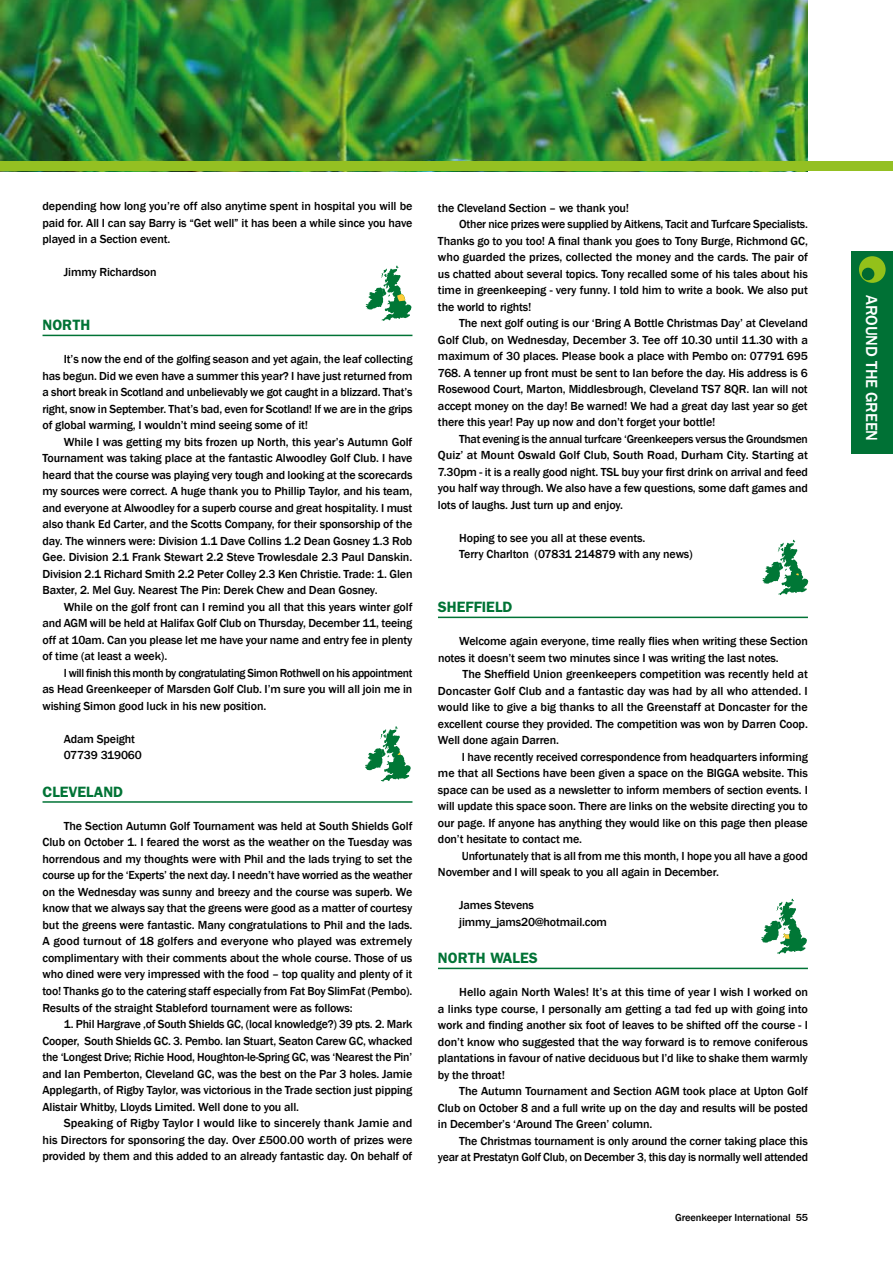
<style>
.page{position:relative;width:893px;height:1263px;background:#fff}
.page>*{position:absolute;margin:0;border:0;box-sizing:border-box;transform-origin:0 0}
.t1{font:500 16.5px "Franklin Gothic";letter-spacing:-.005em;color:#fff}
.t2{font:600 15px "Franklin Gothic";color:#007335}
.t3{font:500 12px/16.5px "Franklin Gothic";letter-spacing:-.01em;color:#000;text-align:justify}
.t4{font:500 12px/16.5px "Franklin Gothic";letter-spacing:-.01em;color:#000;text-align:justify;scale:.96 1}
.t5{font:500 10.5px "Franklin Gothic";letter-spacing:-.01em;color:#000}
</style>
<div class="page">
<img style="left:1px;top:0;width:807px;height:162px">
<div style="left:852px;top:251px;width:41px;height:202px;background:#007135"></div>
<div style="left:859px;top:256px;width:26px;height:27px;background:#93c11a;border-radius:50%"></div>
<div style="left:862px;top:268px;width:12px;height:12px;background:#006930;border-radius:50%"></div>
<div style="left:0;top:162px;width:893px;height:9px;background:#94c022"></div>
<hr style="left:43px;top:335px;width:369px;height:1px;background:#007335">
<hr style="left:43px;top:801px;width:369px;height:2px;background:#007335">
<svg style="left:366px;top:266px;width:45px;height:55px"></svg>
<svg style="left:365px;top:726px;width:46px;height:56px"></svg>
<hr style="left:438px;top:617px;width:370px;height:1px;background:#007335">
<hr style="left:438px;top:968px;width:370px;height:1px;background:#007335">
<svg style="left:762px;top:540px;width:46px;height:55px"></svg>
<svg style="left:761px;top:899px;width:46px;height:55px"></svg>
<p class="t3" style="left:43px;top:198px;width:372px">depending how long you’re off also anytime spent in hospital you will be paid for. All I can say Barry is “Get well” it has been a while since you have played in a Section event.</p>
<p class="t3" style="left:64px;top:264px;width:94px">Jimmy Richardson</p>
<p class="t2" style="left:43px;top:316px;width:21px">NORTH</p>
<p class="t3" style="left:43px;top:351px;width:372px;text-indent:21px">It’s now the end of the golfing season and yet again, the leaf collecting has begun. Did we even have a summer this year? I have just returned from a short break in Scotland and unbelievably we got caught in a blizzard. That’s right, snow in September. That’s bad, even for Scotland! If we are in the grips of global warming, I wouldn’t mind seeing some of it!</p>
<p class="t3" style="left:43px;top:434px;width:371px;text-indent:21px">While I was getting my bits frozen up North, this year’s Autumn Golf Tournament was taking place at the fantastic Alwoodley Golf Club. I have heard that the course was playing very tough and looking at the scorecards my sources were correct. A huge thank you to Phillip Taylor, and his team, and everyone at Alwoodley for a superb course and great hospitality. I must also thank Ed Carter, and the Scotts Company, for their sponsorship of the day. The winners were: Division 1.1 Dave Collins 1.2 Dean Gosney 1.3 Rob Gee. Division 2.1 Frank Stewart 2.2 Steve Trowlesdale 2.3 Paul Danskin.<br>Division 2.1 Richard Smith 2.2 Peter Colley 2.3 Ken Christie. Trade: 1. Glen Baxter, 2. Mel Guy. Nearest The Pin: Derek Chew and Dean Gosney.</p>
<p class="t3" style="left:43px;top:599px;width:371px;text-indent:21px">While on the golf front can I remind you all that this years winter golf and AGM will be held at Halifax Golf Club on Thursday, December 11, teeing off at 10am. Can you please let me have your name and entry fee in plenty of time (at least a week).</p>
<p class="t4" style="left:43px;top:665px;width:387px;text-indent:21px">I will finish this month by congratulating Simon Rothwell on his appointment as Head Greenkeeper of Marsden Golf Club. I’m sure you will all join me in wishing Simon good luck in his new position.</p>
<p class="t3" style="left:64px;top:731px;width:80px">Adam Speight<br>07739 319060</p>
<p class="t2" style="left:43px;top:783px;width:20px">CLEVELAND</p>
<p class="t3" style="left:43px;top:818px;width:371px;text-indent:21px">The Section Autumn Golf Tournament was held at South Shields Golf Club on October 1. I feared the worst as the weather on the Tuesday was horrendous and my thoughts were with Phil and the lads trying to set the course up for the ‘Experts’ the next day. I needn’t have worried as the weather on the Wednesday was sunny and breezy and the course was superb. We know that we always say that the greens were good as a matter of courtesy but the greens were fantastic. Many congratulations to Phil and the lads.<br>A good turnout of 18 golfers and everyone who played was extremely complimentary with their comments about the whole course. Those of us who dined were very impressed with the food – top quality and plenty of it too! Thanks go to the catering staff especially from Fat Boy SlimFat (Pembo).<br>Results of the straight Stableford tournament were as follows:</p>
<p class="t3" style="left:43px;top:1016px;width:371px;text-indent:21px">1. Phil Hargrave ,of South Shields GC, (local knowledge?) 39 pts. 2. Mark Cooper, South Shields GC. 3. Pembo. Ian Stuart, Seaton Carew GC, whacked the ‘Longest Drive; Richie Hood, Houghton-le-Spring GC, was ‘Nearest the Pin’ and Ian Pemberton, Cleveland GC, was the best on the Par 3 holes. Jamie Applegarth, of Rigby Taylor, was victorious in the Trade section just pipping Alistair Whitby, Lloyds Limited. Well done to you all.</p>
<p class="t3" style="left:43px;top:1115px;width:371px;text-indent:21px">Speaking of Rigby Taylor I would like to sincerely thank Jamie and his Directors for sponsoring the day. Over £500.00 worth of prizes were provided by them and this added to an already fantastic day. On behalf of</p>
<p class="t3" style="left:438px;top:200px;width:193px">the Cleveland Section – we thank you!</p>
<p class="t3" style="left:459px;top:216px;width:350px">Other nice prizes were supplied by Aitkens, Tacit and Turfcare Specialists.</p>
<p class="t3" style="left:438px;top:233px;width:371px">Thanks go to you too! A final thank you goes to Tony Burge, Richmond GC,</p>
<p class="t3" style="left:438px;top:249px;width:371px">who guarded the prizes, collected the money and the cards. The pair of</p>
<p class="t3" style="left:438px;top:266px;width:371px">us chatted about several topics. Tony recalled some of his tales about his</p>
<p class="t3" style="left:438px;top:282px;width:371px">time in greenkeeping - very funny. I told him to write a book. We also put</p>
<p class="t3" style="left:438px;top:299px;width:95px">the world to rights!</p>
<p class="t3" style="left:459px;top:315px;width:350px">The next golf outing is our ‘Bring A Bottle Christmas Day’ at Cleveland</p>
<p class="t3" style="left:438px;top:332px;width:371px">Golf Club, on Wednesday, December 3. Tee off 10.30 until 11.30 with a</p>
<p class="t3" style="left:438px;top:348px;width:371px">maximum of 30 places. Please book a place with Pembo on: 07791 695</p>
<p class="t3" style="left:438px;top:365px;width:371px">768. A tenner up front must be sent to Ian before the day. His address is 6</p>
<p class="t3" style="left:438px;top:381px;width:371px">Rosewood Court, Marton, Middlesbrough, Cleveland TS7 8QR. Ian will not</p>
<p class="t3" style="left:438px;top:398px;width:371px">accept money on the day! Be warned! We had a great day last year so get</p>
<p class="t3" style="left:438px;top:414px;width:279px">there this year! Pay up now and don’t forget your bottle!</p>
<p class="t3" style="left:459px;top:431px;width:350px">That evening is the annual turfcare ‘Greenkeepers versus the Groundsmen</p>
<p class="t3" style="left:438px;top:447px;width:371px">Quiz’ at Mount Oswald Golf Club, South Road, Durham City. Starting at</p>
<p class="t3" style="left:438px;top:464px;width:371px">7.30pm - it is a really good night. TSL buy your first drink on arrival and feed</p>
<p class="t3" style="left:438px;top:480px;width:371px">you half way through. We also have a few questions, some daft games and</p>
<p class="t3" style="left:438px;top:497px;width:187px">lots of laughs. Just turn up and enjoy.</p>
<p class="t3" style="left:459px;top:530px;width:235px">Hoping to see you all at these events.<br>Terry Charlton (07831 214879 with any news)</p>
<p class="t2" style="left:438px;top:598px;width:18px">SHEFFIELD</p>
<p class="t3" style="left:438px;top:633px;width:371px;text-indent:21px">Welcome again everyone, time really flies when writing these Section notes it doesn’t seem two minutes since I was writing the last notes.</p>
<p class="t3" style="left:438px;top:666px;width:371px;text-indent:25px">The Sheffield Union greenkeepers competition was recently held at Doncaster Golf Club and a fantastic day was had by all who attended. I would like to give a big thanks to all the Greenstaff at Doncaster for the excellent course they provided. The competition was won by Darren Coop.<br>Well done again Darren.</p>
<p class="t3" style="left:438px;top:749px;width:371px;text-indent:24px">I have recently received correspondence from headquarters informing me that all Sections have been given a space on the BIGGA website. This space can be used as a newsletter to inform members of section events. I will update this space soon. There are links on the website directing you to our page. If anyone has anything they would like on this page then please don’t hesitate to contact me.</p>
<p class="t3" style="left:438px;top:848px;width:371px;text-indent:24px">Unfortunately that is all from me this month, I hope you all have a good<br>November and I will speak to you all again in December.</p>
<p class="t3" style="left:459px;top:897px;width:149px">James Stevens jimmy_jams20@hotmail.com</p>
<p class="t2" style="left:438px;top:949px;width:21px">NORTH</p>
<p class="t2" style="left:490px;top:949px;width:23px">WALES</p>
<p class="t3" style="left:438px;top:984px;width:372px;text-indent:21px">Hello again North Wales! It’s at this time of year I wish I worked on a links type course, I personally am getting a tad fed up with going into work and finding another six foot of leaves to be shifted off the course - I don’t know who suggested that the way forward is to remove coniferous plantations in favour of native deciduous but I’d like to shake them warmly by the throat!</p>
<p class="t3" style="left:438px;top:1083px;width:371px;text-indent:21px">The Autumn Tournament and Section AGM took place at Upton Golf Club on October 8 and a full write up on the day and results will be posted in December’s ‘Around The Green’ column.</p>
<p class="t3" style="left:438px;top:1133px;width:371px;text-align:right">The Christmas tournament is only around the corner taking place this year at Prestatyn Golf Club, on December 3, this day is normally well attended</p>
<p class="t5" style="left:675px;top:1211px;width:134px">Greenkeeper International 55</p>
<h1 class="t1" style="left:882px;top:295px;width:148px;rotate:90deg">AROUND THE GREEN</h1>
</div>
